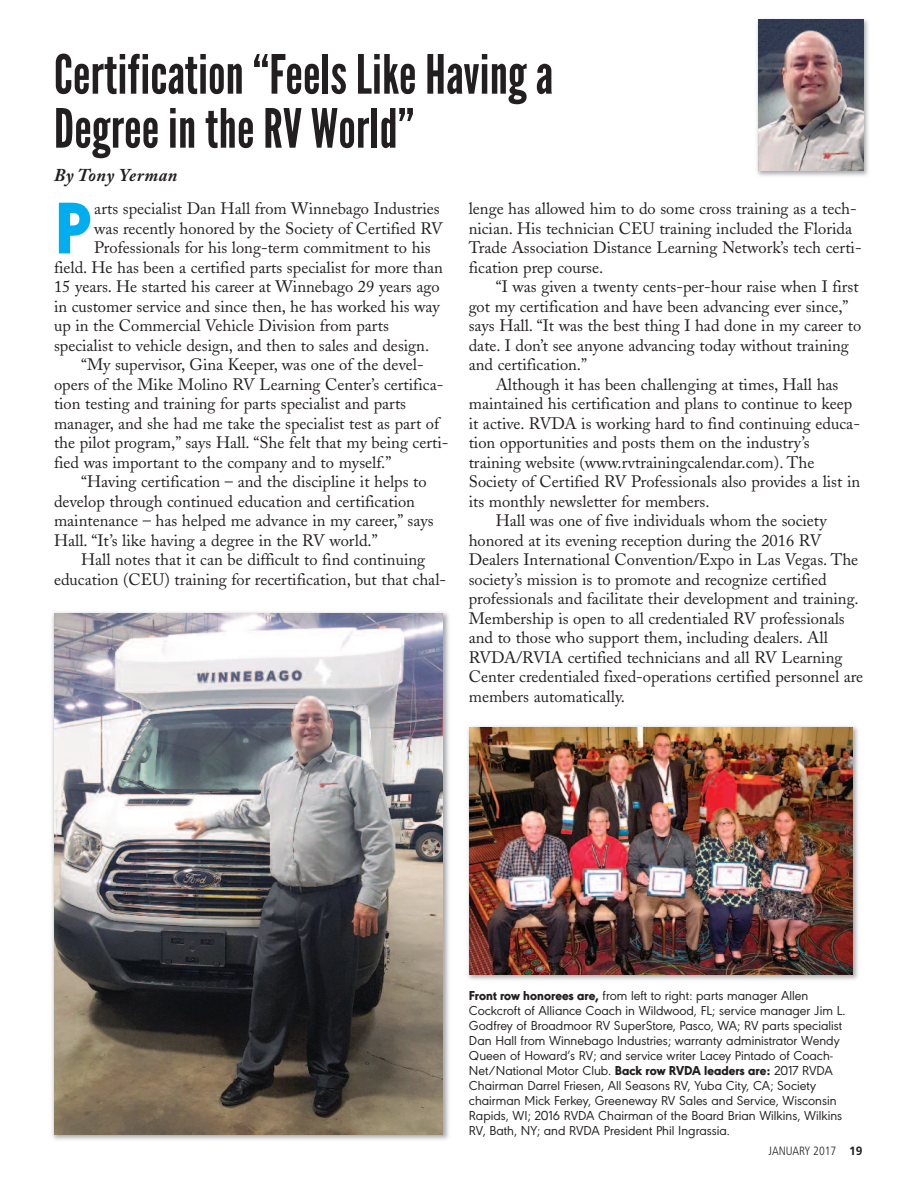
<style>
.page{position:relative;width:918px;height:1188px;background:#fff}
.page>*{position:absolute;margin:0;border:0;box-sizing:border-box;transform-origin:0 0}
.t1{font:800 76.05px "URW Geometric";color:#00aeef}
.t2{font:54px/54px "League Gothic";letter-spacing:.005em;color:#231f20}
.t3{font:italic 700 18px "Adobe Caslon";letter-spacing:.025em;color:#231f20}
.t4{font:16.5px/19.5px "Adobe Caslon";color:#231f20}
.t5{font:13.5px/15px "URW Geometric";color:#231f20}
.t6{font:300 condensed 12px "Frutiger";color:#231f20}
.s1{font-weight:800}
.s2{font-weight:700;font-stretch:normal}
</style>
<div class="page">
<img style="left:468px;top:726px;width:390px;height:254px">
<img style="left:469px;top:728px;width:384px;height:246px">
<img style="left:757px;top:19px;width:111px;height:157px">
<img style="left:759px;top:19px;width:105px;height:152px">
<img style="left:52px;top:612px;width:397px;height:528px">
<img style="left:54px;top:613px;width:389px;height:521px">
<h2 class="t2" style="left:54px;top:44px;width:500px">Certification “Feels Like Having a<br>Degree in the RV World”</h2>
<p class="t3" style="left:54px;top:169px;width:125px">By Tony Yerman</p>
<h1 class="t1" style="left:54px;top:183px;width:38px">P</h1>
<p class="t4" style="left:94px;top:201px;width:347px">arts specialist Dan Hall from Winnebago Industries</p>
<p class="t4" style="left:94px;top:221px;width:350px">was recently honored by the Society of Certified RV</p>
<p class="t4" style="left:94px;top:240px;width:338px">Professionals for his long-term commitment to his</p>
<p class="t4" style="left:54px;top:260px;width:390px">field. He has been a certified parts specialist for more than</p>
<p class="t4" style="left:54px;top:279px;width:387px">15 years. He started his career at Winnebago 29 years ago</p>
<p class="t4" style="left:54px;top:299px;width:387px">in customer service and since then, he has worked his way</p>
<p class="t4" style="left:54px;top:318px;width:336px">up in the Commercial Vehicle Division from parts</p>
<p class="t4" style="left:54px;top:338px;width:377px">specialist to vehicle design, and then to sales and design.</p>
<p class="t4" style="left:81px;top:357px;width:344px">“My supervisor, Gina Keeper, was one of the devel-</p>
<p class="t4" style="left:54px;top:377px;width:391px">opers of the Mike Molino RV Learning Center’s certifica-</p>
<p class="t4" style="left:54px;top:396px;width:354px">tion testing and training for parts specialist and parts</p>
<p class="t4" style="left:54px;top:416px;width:387px">manager, and she had me take the specialist test as part of</p>
<p class="t4" style="left:54px;top:435px;width:396px">the pilot program,” says Hall. “She felt that my being certi-</p>
<p class="t4" style="left:54px;top:455px;width:339px">fied was important to the company and to myself.”</p>
<p class="t4" style="left:81px;top:474px;width:347px">“Having certification – and the discipline it helps to</p>
<p class="t4" style="left:54px;top:494px;width:363px">develop through continued education and certification</p>
<p class="t4" style="left:54px;top:513px;width:381px">maintenance – has helped me advance in my career,” says</p>
<p class="t4" style="left:54px;top:533px;width:325px">Hall. “It’s like having a degree in the RV world.”</p>
<p class="t4" style="left:81px;top:552px;width:346px">Hall notes that it can be difficult to find continuing</p>
<p class="t4" style="left:54px;top:572px;width:394px">education (CEU) training for recertification, but that chal-</p>
<p class="t4" style="left:469px;top:201px;width:394px">lenge has allowed him to do some cross training as a tech&shy;nician. His technician CEU training included the Florida Trade Association Distance Learning Network’s tech certi&shy;fication prep course.</p>
<p class="t4" style="left:469px;top:279px;width:394px;text-indent:27px">“I was given a twenty cents-per-hour raise when I first got my certification and have been advancing ever since,” says Hall. “It was the best thing I had done in my career to date. I don’t see anyone advancing today without training and certification.”</p>
<p class="t4" style="left:496px;top:377px;width:344px">Although it has been challenging at times, Hall has</p>
<p class="t4" style="left:469px;top:396px;width:385px">maintained his certification and plans to continue to keep</p>
<p class="t4" style="left:469px;top:416px;width:393px">it active. RVDA is working hard to find continuing educa-</p>
<p class="t4" style="left:469px;top:435px;width:343px">tion opportunities and posts them on the industry’s</p>
<p class="t4" style="left:469px;top:455px;width:347px">training website (www.rvtrainingcalendar.com). The</p>
<p class="t4" style="left:469px;top:474px;width:393px">Society of Certified RV Professionals also provides a list in</p>
<p class="t4" style="left:469px;top:494px;width:242px">its monthly newsletter for members.</p>
<p class="t4" style="left:496px;top:513px;width:332px">Hall was one of five individuals whom the society</p>
<p class="t4" style="left:469px;top:533px;width:354px">honored at its evening reception during the 2016 RV</p>
<p class="t4" style="left:469px;top:552px;width:391px">Dealers International Convention/Expo in Las Vegas. The</p>
<p class="t4" style="left:469px;top:572px;width:359px">society’s mission is to promote and recognize certified</p>
<p class="t4" style="left:469px;top:591px;width:392px">professionals and facilitate their development and training.</p>
<p class="t4" style="left:469px;top:611px;width:378px">Membership is open to all credentialed RV professionals</p>
<p class="t4" style="left:469px;top:630px;width:361px">and to those who support them, including dealers. All</p>
<p class="t4" style="left:469px;top:650px;width:375px">RVDA/RVIA certified technicians and all RV Learning</p>
<p class="t4" style="left:469px;top:669px;width:396px">Center credentialed fixed-operations certified personnel are</p>
<p class="t4" style="left:469px;top:689px;width:158px">members automatically.</p>
<p class="t5" style="left:469px;top:987px;width:378px"><span class="s1">Front row honorees are,</span> from left to right: parts manager Allen Cockcroft of Alliance Coach in Wildwood, FL; service manager Jim L.<br>Godfrey of Broadmoor RV SuperStore, Pasco, WA; RV parts specialist Dan Hall from Winnebago Industries; warranty administrator Wendy Queen of Howard’s RV; and service writer Lacey Pintado of Coach-Net/National Motor Club. <span class="s1">Back row RVDA leaders are:</span> 2017 RVDA Chairman Darrel Friesen, All Seasons RV, Yuba City, CA; Society chairman Mick Ferkey, Greeneway RV Sales and Service, Wisconsin Rapids, WI; 2016 RVDA Chairman of the Board Brian Wilkins, Wilkins RV, Bath, NY; and RVDA President Phil Ingrassia.</p>
<p class="t6" style="left:769px;top:1146px;width:95px">JANUARY 2017 <span class="s2">19</span></p>
</div>
